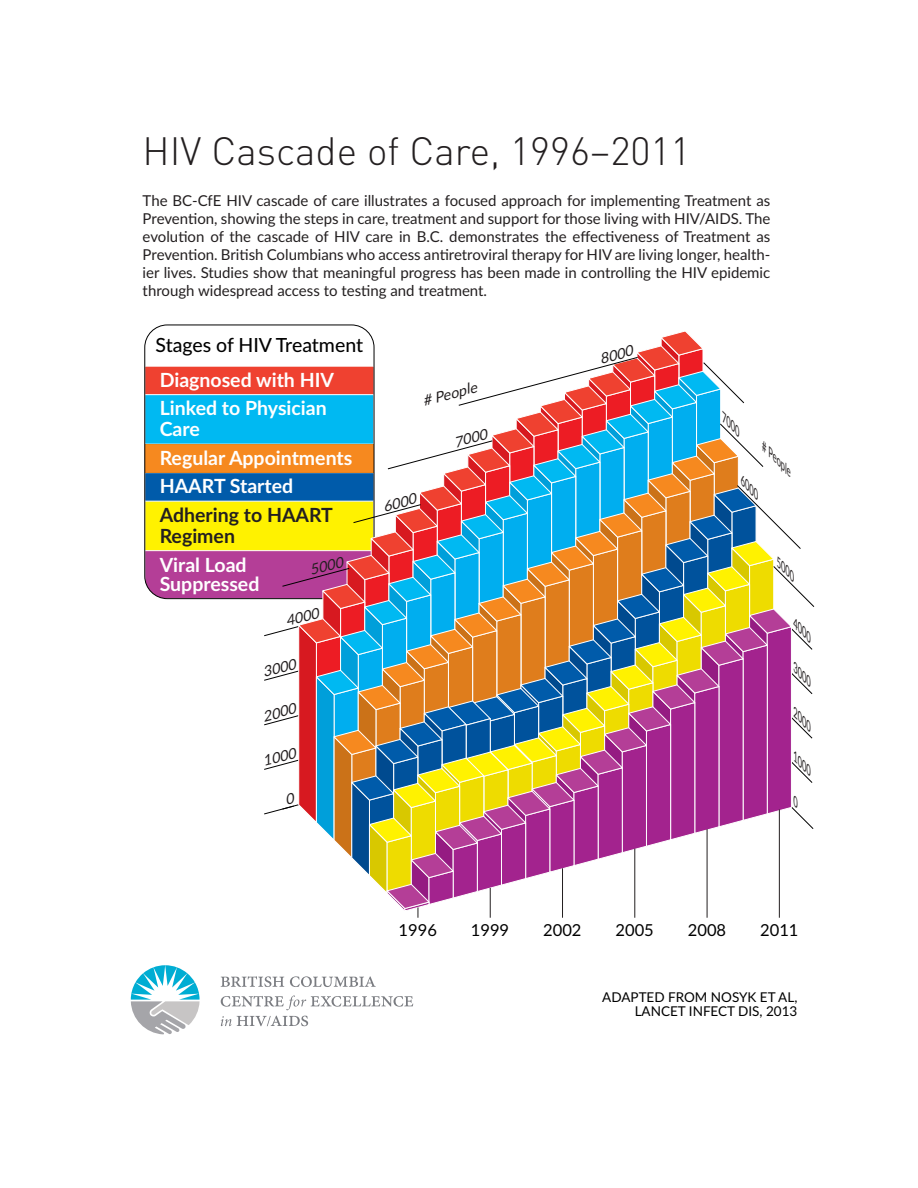
<style>
.page{position:relative;width:918px;height:1188px;background:#fff}
.page>*{position:absolute;margin:0;border:0;box-sizing:border-box;transform-origin:0 0}
.t1{font:300 39px "DINOT";color:#231f20}
.t2{font:700 19.5px/28.7px "Lato";color:#fff}
.t3{font:700 19.5px/21px "Lato";color:#231f20}
.t4{font:500 19.5px "Lato";color:#000}
.t5{font:16.5px "Lato";color:#000}
.t6{font:15px/18px "Lato";color:#231f20;text-align:justify}
.t7{font:italic 14.55px "Lato";color:#231f20}
.t8{font:13.5px/13.5px "Lato";color:#000;text-align:right}
.t9{font:italic 10.65px "Lato";color:#231f20}
</style>
<div class="page">
<svg style="left:131px;top:965px;width:69px;height:69px"></svg>
<svg style="left:221px;top:976px;width:63px;height:11px"></svg>
<svg style="left:290px;top:976px;width:86px;height:11px"></svg>
<svg style="left:221px;top:995px;width:192px;height:15px"></svg>
<svg style="left:221px;top:1016px;width:87px;height:10px"></svg>
<div style="left:145px;top:366px;width:229px;height:29px;background:#ef4130"></div>
<div style="left:145px;top:394px;width:229px;height:50px;background:#00b9f2;border:1px solid #fff"></div>
<div style="left:145px;top:444px;width:229px;height:29px;background:#f6891f"></div>
<div style="left:145px;top:472px;width:229px;height:29px;background:#005baa"></div>
<div style="left:145px;top:501px;width:229px;height:50px;background:#fff200"></div>
<div style="left:145px;top:550px;width:229px;height:49px;background:#b43e97;border:1px solid #fff"></div>
<svg style="left:264px;top:331px;width:550px;height:587px"></svg>
<h1 class="t1" style="left:143px;top:127px;width:549px">HIV Cascade of Care, 1996–2011</h1>
<p class="t6" style="left:143px;top:191px;width:629px">The BC-CfE HIV cascade of care illustrates a focused approach for implementing Treatment as Prevention, showing the steps in care, treatment and support for those living with HIV/AIDS. The evolution of the cascade of HIV care in B.C. demonstrates the effectiveness of Treatment as Prevention. British Columbians who access antiretroviral therapy for HIV are living longer, health&shy;ier lives. Studies show that meaningful progress has been made in controlling the HIV epidemic through widespread access to testing and treatment.</p>
<h2 class="t4" style="left:156px;top:331px;width:209px">Stages of HIV Treatment</h2>
<h2 class="t2" style="left:160px;top:364px;width:176px">Diagnosed with HIV<br>Linked to Physician</h2>
<h2 class="t2" style="left:160px;top:414px;width:194px">Care<br>Regular Appointments<br>HAART Started</h2>
<h2 class="t3" style="left:160px;top:503px;width:175px">Adhering to HAART<br>Regimen</h2>
<h2 class="t2" style="left:160px;top:554px;width:101px;line-height:19.5px">Viral Load<br>Suppressed</h2>
<p class="t7" style="left:307px;top:560px;width:35px;rotate:-15deg">5000</p>
<p class="t7" style="left:283px;top:611px;width:35px;rotate:-15deg">4000</p>
<p class="t7" style="left:260px;top:662px;width:35px;rotate:-15deg">3000</p>
<p class="t7" style="left:260px;top:707px;width:35px;rotate:-15deg">2000</p>
<p class="t7" style="left:260px;top:751px;width:35px;rotate:-15deg">1000</p>
<p class="t7" style="left:420px;top:391px;width:57px;rotate:-15deg"># People</p>
<p class="t7" style="left:451px;top:432px;width:35px;rotate:-15deg">7000</p>
<p class="t7" style="left:380px;top:497px;width:35px;rotate:-15deg">6000</p>
<p class="t7" style="left:597px;top:349px;width:35px;rotate:-15deg">8000</p>
<p class="t9" style="left:730px;top:413px;width:26px;rotate:45deg">7000</p>
<p class="t9" style="left:770px;top:441px;width:42px;rotate:45deg"># People</p>
<p class="t9" style="left:749px;top:476px;width:26px;rotate:45deg">6000</p>
<p class="t9" style="left:785px;top:558px;width:26px;rotate:45deg">5000</p>
<p class="t9" style="left:802px;top:619px;width:26px;rotate:45deg">4000</p>
<p class="t9" style="left:802px;top:663px;width:26px;rotate:45deg">3000</p>
<p class="t9" style="left:802px;top:708px;width:26px;rotate:45deg">2000</p>
<p class="t9" style="left:802px;top:752px;width:26px;rotate:45deg">1000</p>
<p class="t5" style="left:399px;top:918px;width:40px">1996</p>
<p class="t5" style="left:471px;top:918px;width:40px">1999</p>
<p class="t5" style="left:543px;top:918px;width:40px">2002</p>
<p class="t5" style="left:616px;top:918px;width:40px">2005</p>
<p class="t5" style="left:688px;top:918px;width:40px">2008</p>
<p class="t5" style="left:760px;top:918px;width:40px">2011</p>
<p class="t8" style="left:602px;top:990px;width:197px">ADAPTED FROM NOSYK ET AL,<br>LANCET INFECT DIS, 2013</p>
</div>
